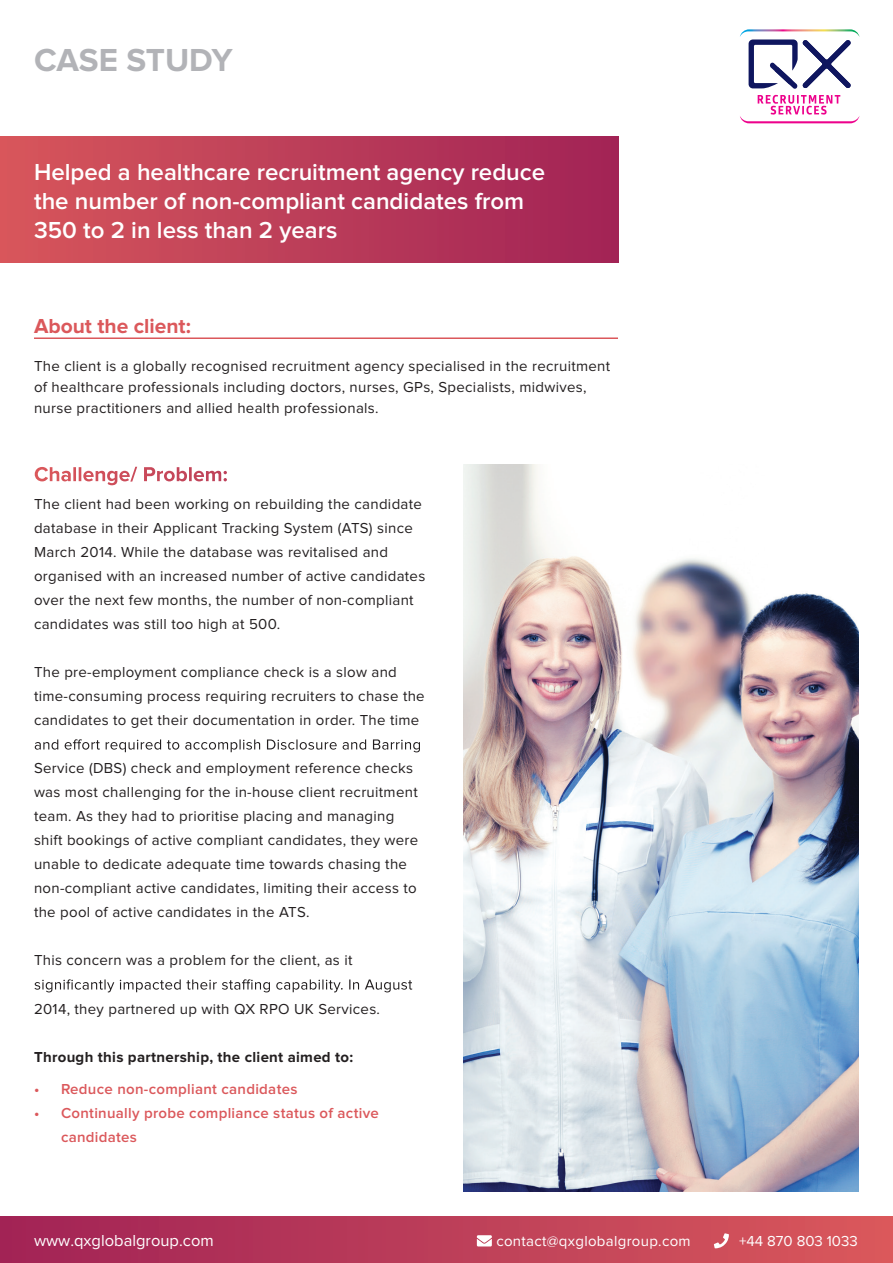
<style>
.page{position:relative;width:893px;height:1263px;background:#fff}
.page>*{position:absolute;margin:0;border:0;box-sizing:border-box;transform-origin:0 0}
.t1{font:700 33px "Proxima Nova";letter-spacing:-.005em;color:#b2b3b7}
.t2{font:600 24px/28.8px "Proxima Nova";color:#fff}
.t3{font:700 21px "Proxima Nova";color:#db585b}
.t4{font:16.5px "Proxima Nova";color:#fff}
.t5{font:15px/24px "Proxima Nova";letter-spacing:.02em;color:#231f20}
.t6{font:600 15px/24px "Proxima Nova";letter-spacing:.02em;color:#db585b}
.t7{font:700 15px "Proxima Nova";letter-spacing:.02em;color:#231f20}
.t8{font:15px "Proxima Nova";letter-spacing:.02em;color:#fff}
.t9{font:15px "Proxima Nova";color:#fff}
</style>
<div class="page">
<div style="left:1px;top:1216px;width:891px;height:47px;background:linear-gradient(to right,#a12356,#d9595c)"></div>
<svg style="left:477px;top:1235px;width:15px;height:11px"></svg>
<svg style="left:714px;top:1233px;width:15px;height:15px"></svg>
<svg style="left:35px;top:467px;width:186px;height:18px"></svg>
<svg style="left:35px;top:739px;width:385px;height:13px"></svg>
<svg style="left:35px;top:979px;width:377px;height:13px"></svg>
<img style="left:463px;top:465px;width:396px;height:727px">
<div style="left:0;top:136px;width:618px;height:127px;background:linear-gradient(to right,#d7575b,#a12356)"></div>
<hr style="left:34px;top:337px;width:584px;height:2px;background:#db585b">
<svg style="left:740px;top:29px;width:119px;height:60px"></svg>
<svg style="left:740px;top:95px;width:119px;height:28px"></svg>
<h1 class="t1" style="left:34px;top:45px;width:200px">CASE STUDY</h1>
<h2 class="t2" style="left:34px;top:159px;width:513px">Helped a healthcare recruitment agency reduce the number of non-compliant candidates from<br>350 to 2 in less than 2 years</h2>
<h3 class="t3" style="left:34px;top:317px;width:158px">About the client:</h3>
<p class="t5" style="left:34px;top:356px;width:578px;line-height:21px">The client is a globally recognised recruitment agency specialised in the recruitment of healthcare professionals including doctors, nurses, GPs, Specialists, midwives, nurse practitioners and allied health professionals.</p>
<p class="t5" style="left:34px;top:493px;width:393px">The client had been working on rebuilding the candidate database in their Applicant Tracking System (ATS) since March 2014. While the database was revitalised and organised with an increased number of active candidates over the next few months, the number of non-compliant candidates was still too high at 500.</p>
<p class="t5" style="left:34px;top:661px;width:392px">The pre-employment compliance check is a slow and time-consuming process requiring recruiters to chase the candidates to get their documentation in order. The time</p>
<p class="t5" style="left:34px;top:757px;width:386px">Service (DBS) check and employment reference checks was most challenging for the in-house client recruitment team. As they had to prioritise placing and managing shift bookings of active compliant candidates, they were unable to dedicate adequate time towards chasing the non-compliant active candidates, limiting their access to the pool of active candidates in the ATS.</p>
<p class="t5" style="left:34px;top:949px;width:320px">This concern was a problem for the client, as it</p>
<p class="t5" style="left:34px;top:997px;width:348px">2014, they partnered up with QX RPO UK Services.</p>
<p class="t7" style="left:34px;top:1050px;width:321px">Through this partnership, the client aimed to:</p>
<p class="t6" style="left:34px;top:1078px;width:265px">• Reduce non-compliant candidates</p>
<p class="t6" style="left:61px;top:1102px;width:319px;text-indent:-27px">• Continually probe compliance status of active candidates</p>
<p class="t4" style="left:34px;top:1228px;width:181px">www.qxglobalgroup.com</p>
<p class="t8" style="left:496px;top:1234px;width:196px">contact@qxglobalgroup.com</p>
<p class="t9" style="left:739px;top:1230px;width:120px">+44 870 803 1033</p>
</div>
